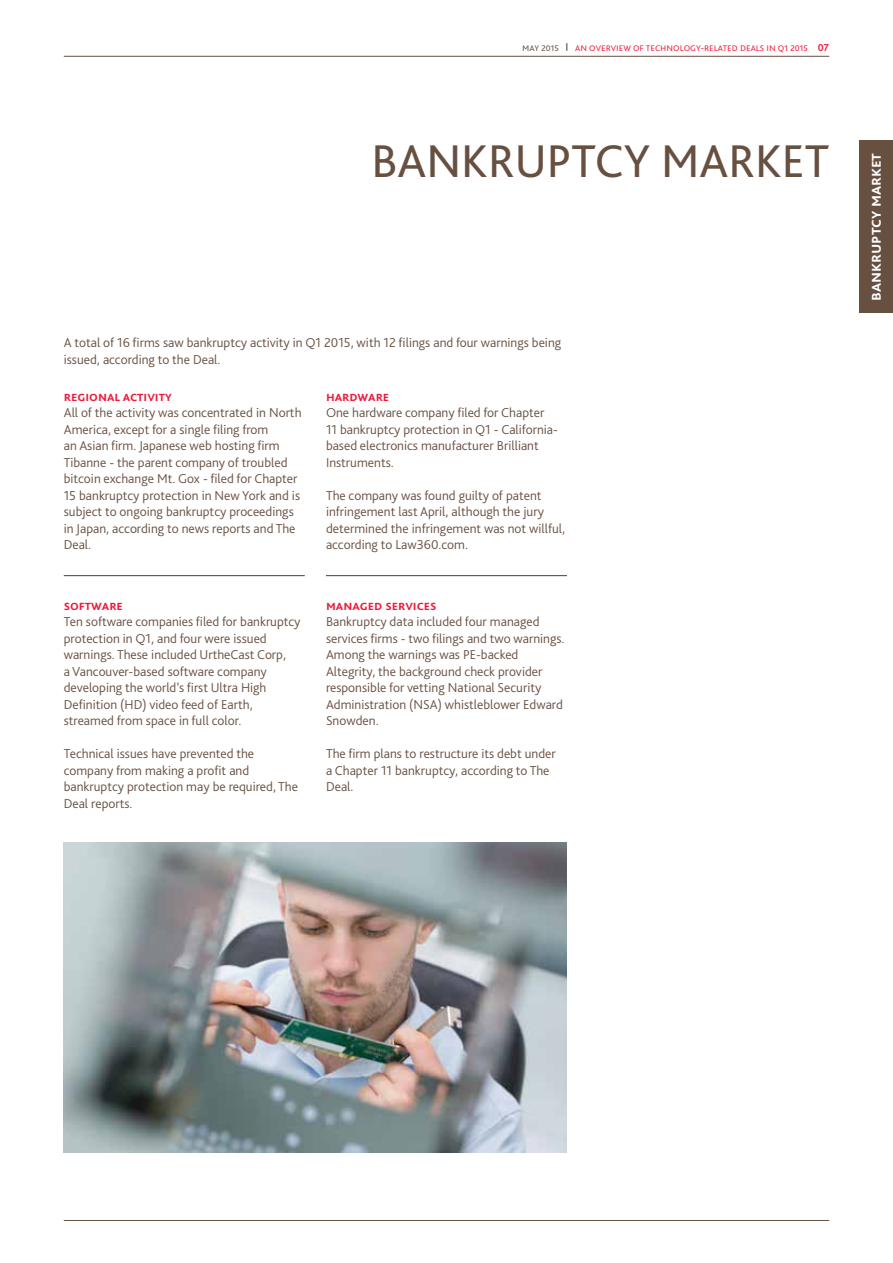
<style>
.page{position:relative;width:893px;height:1263px;background:#fff}
.page>*{position:absolute;margin:0;border:0;box-sizing:border-box;transform-origin:0 0}
.t1{font:48px "Bliss Pro";color:#685041}
.t2{font:700 16.5px "Bliss Pro";color:#fff}
.t3{font:300 13.5px/16.5px "Bliss Pro";color:#685041}
.t4{font:700 13.5px "Bliss Pro";color:#ed1a3b}
.t5{font:300 10.5px "Bliss Pro";color:#ed1a3b}
.s1{color:#685041}
.s2{font-weight:800;font-size:7.5px;color:#685041}
.s3{font-weight:700}
</style>
<div class="page">
<hr style="left:64px;top:56px;width:765px;height:1px;background:#685041">
<hr style="left:64px;top:1220px;width:765px;height:1px;background:#685041">
<hr style="left:64px;top:575px;width:241px;height:1px;background:#685041">
<hr style="left:326px;top:575px;width:241px;height:1px;background:#685041">
<div style="left:860px;top:141px;width:33px;height:172px;background:#685041"></div>
<img style="left:64px;top:842px;width:503px;height:310px">
<p class="t5" style="left:522px;top:40px;width:308px"><span class="s1">may 2015</span> <span class="s2">|</span> an overview of technology-related deals in q1 2015 <span class="s3">07</span></p>
<h1 class="t1" style="left:371px;top:131px;width:459px">BANKRUPTCY MARKET</h1>
<p class="t3" style="left:64px;top:334px;width:499px">A total of 16 firms saw bankruptcy activity in Q1 2015, with 12 filings and four warnings being issued, according to the Deal.</p>
<p class="t4" style="left:64px;top:388px;width:109px">regional activity</p>
<p class="t3" style="left:64px;top:404px;width:239px">All of the activity was concentrated in North America, except for a single filing from<br>an Asian firm. Japanese web hosting firm Tibanne - the parent company of troubled bitcoin exchange Mt. Gox - filed for Chapter 15 bankruptcy protection in New York and is subject to ongoing bankruptcy proceedings in Japan, according to news reports and The Deal.</p>
<p class="t4" style="left:326px;top:388px;width:65px">hardware</p>
<p class="t3" style="left:326px;top:404px;width:233px">One hardware company filed for Chapter 11 bankruptcy protection in Q1 - California&shy;based electronics manufacturer Brilliant Instruments.</p>
<p class="t3" style="left:326px;top:487px;width:241px">The company was found guilty of patent infringement last April, although the jury determined the infringement was not willful, according to Law360.com.</p>
<p class="t4" style="left:64px;top:597px;width:61px">software</p>
<p class="t3" style="left:64px;top:613px;width:238px">Ten software companies filed for bankruptcy protection in Q1, and four were issued warnings. These included UrtheCast Corp,<br>a Vancouver-based software company developing the world’s first Ultra High Definition (HD) video feed of Earth, streamed from space in full color.</p>
<p class="t3" style="left:64px;top:745px;width:236px">Technical issues have prevented the company from making a profit and bankruptcy protection may be required, The<br>Deal reports.</p>
<p class="t4" style="left:326px;top:597px;width:112px">managed services</p>
<p class="t3" style="left:326px;top:613px;width:240px">Bankruptcy data included four managed services firms - two filings and two warnings.<br>Among the warnings was PE-backed Altegrity, the background check provider responsible for vetting National Security Administration (NSA) whistleblower Edward Snowden.</p>
<p class="t3" style="left:326px;top:745px;width:231px">The firm plans to restructure its debt under a Chapter 11 bankruptcy, according to The<br>Deal.</p>
<p class="t2" style="left:865px;top:301px;width:149px;rotate:-90deg">bankruptcy market</p>
</div>
